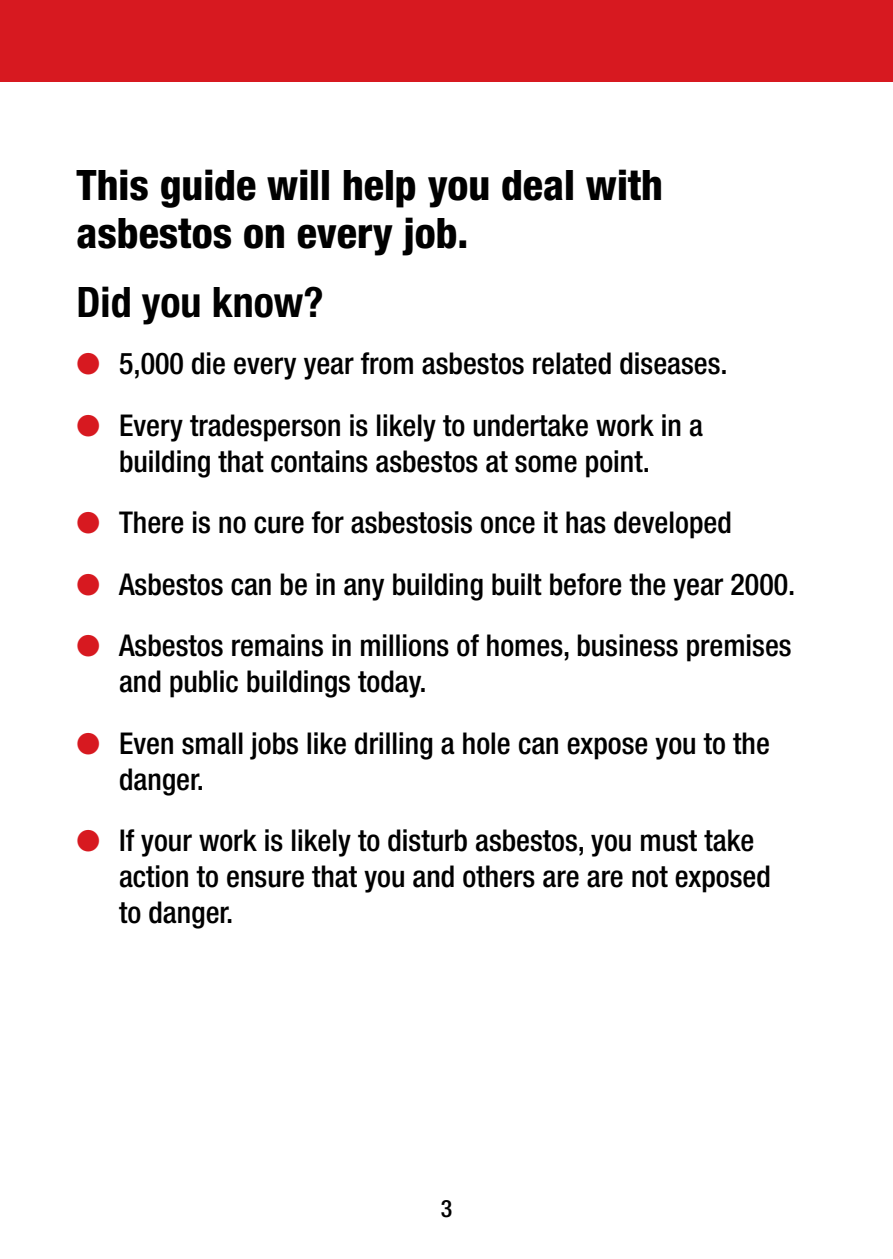
<style>
.page{position:relative;width:893px;height:1259px;background:#fff}
.page>*{position:absolute;margin:0;border:0;box-sizing:border-box;transform-origin:0 0}
.head-1{font:800 condensed 42px/48px "Helvetica Neue LT Std";color:#000}
.head-1-2{font:700 condensed 42px "Helvetica Neue LT Std";color:#000}
.t1{font:500 condensed 30px/36px "Helvetica Neue LT Std";color:#000}
.t2{font:500 condensed 24px "Helvetica Neue LT Std";color:#000}
.s1{color:#d71920}
</style>
<div class="page">
<div style="left:0;top:0;width:893px;height:82px;background:#d71920"></div>
<p class="head-1" style="left:77px;top:160px;width:588px">This guide will help you deal with asbestos on every job.</p>
<p class="head-1-2" style="left:77px;top:277px;width:249px">Did you know?</p>
<p class="t1" style="left:77px;top:345px;width:653px"><span class="s1">●</span> 5,000 die every year from asbestos related diseases.</p>
<p class="t1" style="left:77px;top:407px;width:628px;text-align:center"><span class="s1">●</span> Every tradesperson is likely to undertake work in a building that contains asbestos at some point.</p>
<p class="t1" style="left:77px;top:504px;width:657px"><span class="s1">●</span> There is no cure for asbestosis once it has developed</p>
<p class="t1" style="left:77px;top:566px;width:720px"><span class="s1">●</span> Asbestos can be in any building built before the year 2000.</p>
<p class="t1" style="left:119px;top:627px;width:674px;text-indent:-43px"><span class="s1">●</span> Asbestos remains in millions of homes, business premises and public buildings today.</p>
<p class="t1" style="left:119px;top:725px;width:652px;text-indent:-43px"><span class="s1">●</span> Even small jobs like drilling a hole can expose you to the danger.</p>
<p class="t1" style="left:119px;top:822px;width:653px;text-indent:-43px"><span class="s1">●</span> If your work is likely to disturb asbestos, you must take action to ensure that you and others are are not exposed to danger.</p>
<p class="t2" style="left:441px;top:1193px;width:13px">3</p>
</div>
